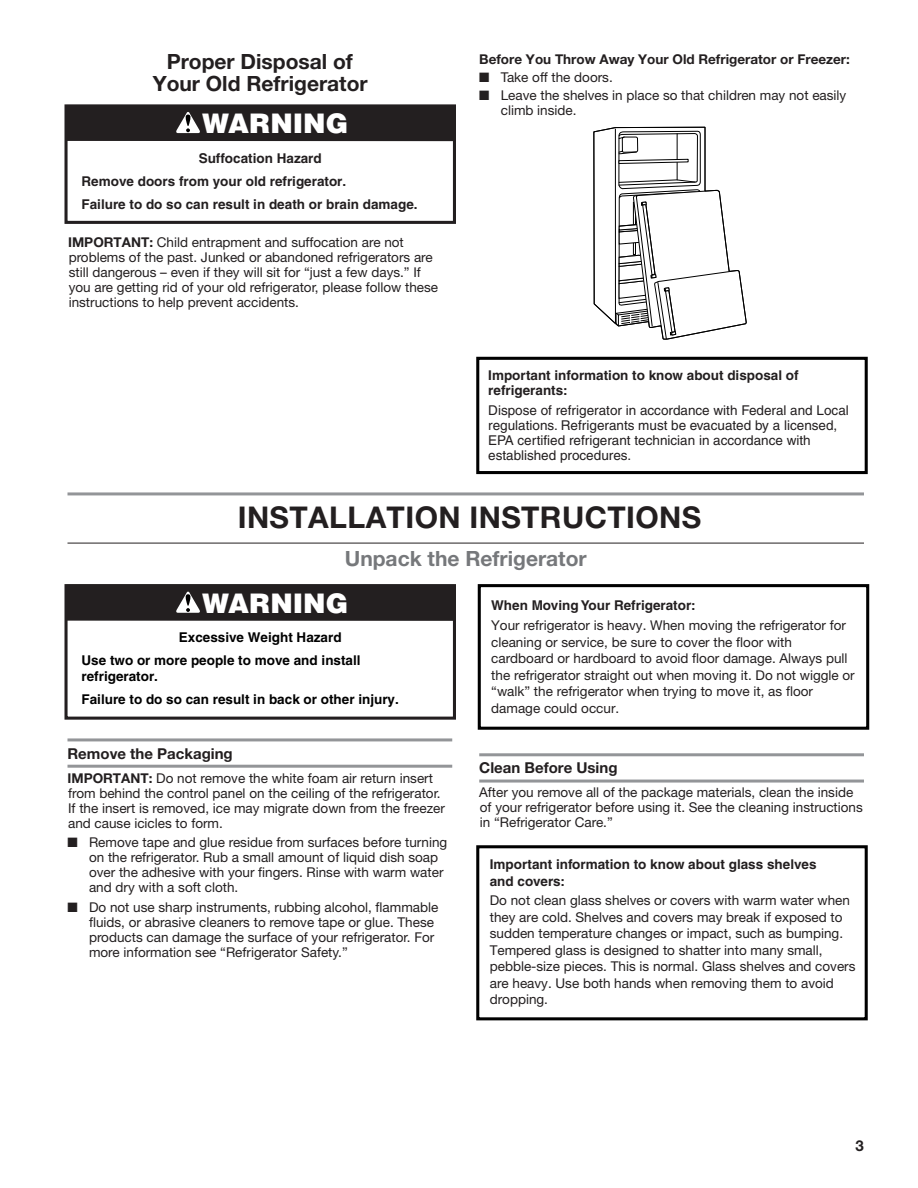
<style>
.page{position:relative;width:918px;height:1188px;background:#fff}
.page>*{position:absolute;margin:0;border:0;box-sizing:border-box;transform-origin:0 0}
.t1{font:700 30px "Helvetica Neue LT Std";letter-spacing:.015em;color:#231f20}
.t2{font:900 27px "Helvetica";color:#fff}
.t3{font:700 21px/22.5px "Helvetica Neue LT Std";color:#231f20;text-align:center}
.t4{font:700 21px "Helvetica Neue LT Std";color:#76787b}
.t5{font:700 15px "Helvetica Neue LT Std";color:#231f20}
.t6{font:700 15px "Helvetica Neue LT Std";color:#231f20}
.t7{font:13.5px/15px "Helvetica Neue LT Std";color:#231f20}
.t8{font:13.5px/16.5px "Helvetica Neue";color:#231f20}
.t9{font:700 13.5px/23.2px "Helvetica";color:#231f20}
.t10{font:13.5px/15px "Helvetica";color:#231f20}
.t11{font:700 13.5px/23.2px "Helvetica";color:#000}
.t12{font:700 13.5px "Helvetica Neue LT Std";color:#231f20}
.s1{font-weight:700}
</style>
<div class="page">
<div style="left:65px;top:104px;width:391px;height:120px;border:3px solid #231f20"></div>
<div style="left:66px;top:105px;width:388px;height:36px;background:#231f20"></div>
<svg style="left:176px;top:112px;width:24px;height:21px"></svg>
<svg style="left:593px;top:127px;width:153px;height:213px"></svg>
<div style="left:476px;top:357px;width:392px;height:117px;border:3px solid #000"></div>
<hr style="left:68px;top:492px;width:796px;height:3px;background:#939598">
<hr style="left:68px;top:543px;width:796px;height:1px;background:#231f20">
<div style="left:65px;top:584px;width:391px;height:136px;border:3px solid #231f20"></div>
<div style="left:66px;top:585px;width:388px;height:36px;background:#231f20"></div>
<svg style="left:176px;top:592px;width:24px;height:21px"></svg>
<div style="left:478px;top:584px;width:391px;height:146px;border:3px solid #000"></div>
<div style="left:476px;top:845px;width:392px;height:175px;border:3px solid #000"></div>
<hr style="left:68px;top:738px;width:384px;height:3px;background:#939598">
<hr style="left:68px;top:765px;width:384px;height:3px;background:#939598">
<hr style="left:479px;top:753px;width:385px;height:3px;background:#939598">
<hr style="left:479px;top:780px;width:385px;height:3px;background:#939598">
<h3 class="t3" style="left:153px;top:50px;width:217px">Proper Disposal of<br>Your Old Refrigerator</h3>
<h2 class="t2" style="left:202px;top:106px;width:148px">WARNING</h2>
<p class="t9" style="left:82px;top:146px;width:338px;text-indent:117px">Suffocation Hazard<br>Remove doors from your old refrigerator.<br>Failure to do so can result in death or brain damage.</p>
<p class="t7" style="left:68px;top:235px;width:372px"><span class="s1">IMPORTANT:</span> Child entrapment and suffocation are not problems of the past. Junked or abandoned refrigerators are still dangerous – even if they will sit for “just a few days.” If you are getting rid of your old refrigerator, please follow these instructions to help prevent accidents.</p>
<p class="t12" style="left:479px;top:51px;width:372px">Before You Throw Away Your Old Refrigerator or Freezer:</p>
<p class="t7" style="left:479px;top:70px;width:135px">■ Take off the doors.</p>
<p class="t7" style="left:501px;top:88px;width:347px;text-indent:-22px">■ Leave the shelves in place so that children may not easily climb inside.</p>
<p class="t9" style="left:488px;top:368px;width:312px;line-height:15px">Important information to know about disposal of refrigerants:</p>
<p class="t10" style="left:488px;top:402px;width:362px">Dispose of refrigerator in accordance with Federal and Local regulations. Refrigerants must be evacuated by a licensed, EPA certified refrigerant technician in accordance with established procedures.</p>
<h1 class="t1" style="left:238px;top:499px;width:465px">INSTALLATION INSTRUCTIONS</h1>
<h3 class="t4" style="left:345px;top:546px;width:243px">Unpack the Refrigerator</h3>
<h2 class="t2" style="left:202px;top:585px;width:148px">WARNING</h2>
<p class="t11" style="left:82px;top:626px;width:281px;text-indent:97px">Excessive Weight Hazard<br>Use two or more people to move and install</p>
<p class="t11" style="left:82px;top:665px;width:319px">refrigerator.<br>Failure to do so can result in back or other injury.</p>
<p class="t9" style="left:491px;top:594px;width:206px">When Moving Your Refrigerator:</p>
<p class="t8" style="left:491px;top:617px;width:365px">Your refrigerator is heavy. When moving the refrigerator for cleaning or service, be sure to cover the floor with cardboard or hardboard to avoid floor damage. Always pull the refrigerator straight out when moving it. Do not wiggle or “walk” the refrigerator when trying to move it, as floor damage could occur.</p>
<p class="t5" style="left:68px;top:744px;width:167px">Remove the Packaging</p>
<p class="t7" style="left:68px;top:770px;width:379px"><span class="s1">IMPORTANT:</span> Do not remove the white foam air return insert from behind the control panel on the ceiling of the refrigerator.<br>If the insert is removed, ice may migrate down from the freezer and cause icicles to form.</p>
<p class="t7" style="left:89px;top:835px;width:360px;text-indent:-22px">■ Remove tape and glue residue from surfaces before turning on the refrigerator. Rub a small amount of liquid dish soap over the adhesive with your fingers. Rinse with warm water and dry with a soft cloth.</p>
<p class="t7" style="left:89px;top:899px;width:351px;text-indent:-22px">■ Do not use sharp instruments, rubbing alcohol, flammable fluids, or abrasive cleaners to remove tape or glue. These products can damage the surface of your refrigerator. For more information see “Refrigerator Safety.”</p>
<p class="t5" style="left:479px;top:759px;width:140px">Clean Before Using</p>
<p class="t7" style="left:479px;top:785px;width:385px">After you remove all of the package materials, clean the inside of your refrigerator before using it. See the cleaning instructions in “Refrigerator Care.”</p>
<p class="t9" style="left:490px;top:856px;width:328px;line-height:16.5px">Important information to know about glass shelves and covers:</p>
<p class="t8" style="left:490px;top:892px;width:367px">Do not clean glass shelves or covers with warm water when they are cold. Shelves and covers may break if exposed to sudden temperature changes or impact, such as bumping.<br>Tempered glass is designed to shatter into many small, pebble-size pieces. This is normal. Glass shelves and covers are heavy. Use both hands when removing them to avoid dropping.</p>
<p class="t6" style="left:856px;top:1136px;width:10px">3</p>
</div>
